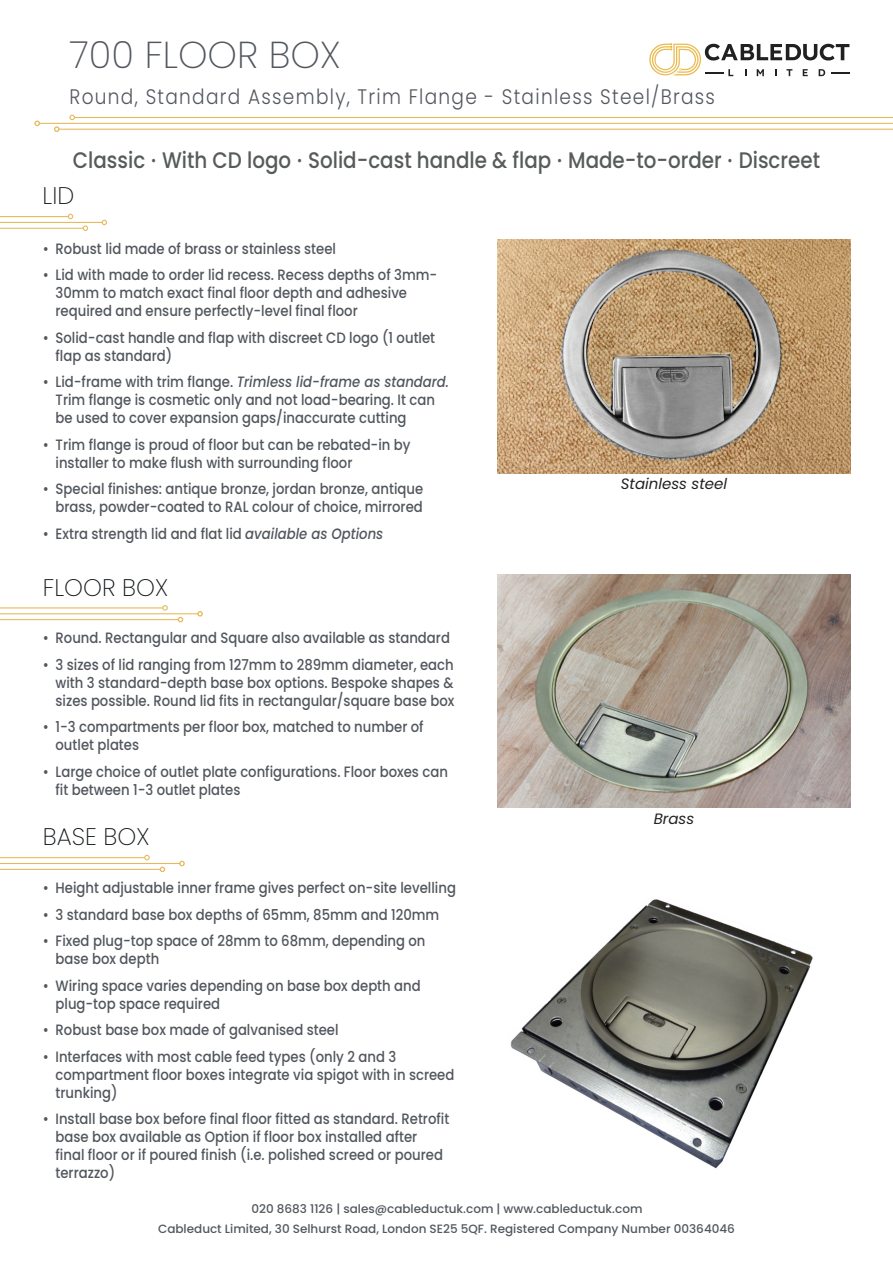
<style>
.page{position:relative;width:893px;height:1263px;background:#fff}
.page>*{position:absolute;margin:0;border:0;box-sizing:border-box;transform-origin:0 0}
.t1{font:200 37.5px "Poppins";color:#52575e}
.t2{font:200 24px "Poppins";color:#15191c}
.t3{font:500 22.5px "Poppins";color:#575b5c;scale:.88 1}
.t4{font:300 21px "Poppins";letter-spacing:.07em;color:#52575e;scale:.88 1}
.t5{font:500 15px/18px "Poppins";color:#52575e;scale:.88 1}
.t6{font:italic 15px "Poppins";color:#231f20}
.t7{font:500 12px "Poppins";color:#52575e}
.s1{font-family:"Apercu";font-weight:400}
.s2{font-style:italic}
</style>
<div class="page">
<hr style="left:75px;top:117px;width:818px;height:1px;background:#e5b959">
<hr style="left:39px;top:123px;width:854px;height:1px;background:#e5b959">
<hr style="left:59px;top:129px;width:834px;height:1px;background:#e5b959">
<svg style="left:69px;top:115px;width:6px;height:5px"></svg>
<svg style="left:34px;top:121px;width:6px;height:5px"></svg>
<svg style="left:54px;top:126px;width:6px;height:6px"></svg>
<hr style="left:0;top:607px;width:163px;height:1px;background:#e5b959">
<hr style="left:0;top:613px;width:198px;height:1px;background:#e5b959">
<hr style="left:0;top:619px;width:178px;height:1px;background:#e5b959">
<svg style="left:162px;top:605px;width:6px;height:6px"></svg>
<svg style="left:197px;top:611px;width:6px;height:5px"></svg>
<svg style="left:178px;top:617px;width:5px;height:5px"></svg>
<svg style="left:649px;top:43px;width:200px;height:33px"></svg>
<hr style="left:0;top:216px;width:68px;height:1px;background:#e5b959">
<hr style="left:0;top:222px;width:102px;height:1px;background:#e5b959">
<hr style="left:0;top:228px;width:83px;height:1px;background:#e5b959">
<svg style="left:68px;top:214px;width:5px;height:5px"></svg>
<svg style="left:102px;top:220px;width:5px;height:5px"></svg>
<svg style="left:83px;top:225px;width:5px;height:6px"></svg>
<img style="left:497px;top:240px;width:353px;height:233px">
<img style="left:497px;top:574px;width:353px;height:234px">
<hr style="left:0;top:857px;width:145px;height:1px;background:#e5b959">
<hr style="left:0;top:863px;width:180px;height:1px;background:#e5b959">
<hr style="left:0;top:869px;width:160px;height:1px;background:#e5b959">
<svg style="left:144px;top:855px;width:6px;height:5px"></svg>
<svg style="left:179px;top:861px;width:6px;height:5px"></svg>
<svg style="left:160px;top:866px;width:5px;height:6px"></svg>
<img style="left:510px;top:899px;width:303px;height:270px">
<p class="t1" style="left:70px;top:33px;width:273px">700 FLOOR BOX</p>
<p class="t4" style="left:70px;top:84px;width:735px">Round, Standard Assembly, Trim Flange - Stainless Steel/Brass</p>
<p class="t3" style="left:73px;top:147px;width:850px">Classic <span class="s1">•</span> With CD logo <span class="s1">•</span> Solid-cast handle &amp; flap <span class="s1">•</span> Made-to-order <span class="s1">•</span> Discreet</p>
<p class="t2" style="left:43px;top:181px;width:33px">LID</p>
<p class="t5" style="left:43px;top:240px;width:335px">• Robust lid made of brass or stainless steel</p>
<p class="t5" style="left:56px;top:266px;width:435px;text-indent:-13px">• Lid with made to order lid recess. Recess depths of 3mm-<br>30mm to match exact final floor depth and adhesive required and ensure perfectly-level final floor</p>
<p class="t5" style="left:56px;top:329px;width:433px;text-indent:-13px">• Solid-cast handle and flap with discreet CD logo (1 outlet flap as standard)</p>
<p class="t5" style="left:56px;top:373px;width:449px;text-indent:-13px">• Lid-frame with trim flange. <span class="s2">Trimless lid-frame as standard.<br></span>Trim flange is cosmetic only and not load-bearing. It can be used to cover expansion gaps/inaccurate cutting</p>
<p class="t5" style="left:56px;top:436px;width:405px;text-indent:-13px">• Trim flange is proud of floor but can be rebated-in by installer to make flush with surrounding floor</p>
<p class="t5" style="left:43px;top:480px;width:434px;text-align:right">• Special finishes: antique bronze, jordan bronze, antique brass, powder-coated to RAL colour of choice, mirrored</p>
<p class="t5" style="left:43px;top:525px;width:388px">• Extra strength lid and flat lid <span class="s2">available as Options</span></p>
<p class="t2" style="left:43px;top:573px;width:127px">FLOOR BOX</p>
<p class="t5" style="left:43px;top:629px;width:464px">• Round. Rectangular and Square also available as standard</p>
<p class="t5" style="left:56px;top:655px;width:455px;text-align:justify;text-indent:-13px">• 3 sizes of lid ranging from 127mm to 289mm diameter, each with 3 standard-depth base box options. Bespoke shapes &amp; sizes possible. Round lid fits in rectangular/square base box</p>
<p class="t5" style="left:56px;top:718px;width:420px;text-indent:-13px">• 1-3 compartments per floor box, matched to number of outlet plates</p>
<p class="t5" style="left:56px;top:762px;width:447px;text-indent:-13px">• Large choice of outlet plate configurations. Floor boxes can fit between 1-3 outlet plates</p>
<p class="t2" style="left:43px;top:822px;width:108px">BASE BOX</p>
<p class="t5" style="left:43px;top:879px;width:471px">• Height adjustable inner frame gives perfect on-site levelling</p>
<p class="t5" style="left:43px;top:905px;width:452px">• 3 standard base box depths of 65mm, 85mm and 120mm</p>
<p class="t5" style="left:56px;top:932px;width:422px;text-indent:-13px">• Fixed plug-top space of 28mm to 68mm, depending on base box depth</p>
<p class="t5" style="left:56px;top:976px;width:417px;text-indent:-13px">• Wiring space varies depending on base box depth and plug-top space required</p>
<p class="t5" style="left:43px;top:1021px;width:338px">• Robust base box made of galvanised steel</p>
<p class="t5" style="left:56px;top:1047px;width:455px;text-indent:-13px">• Interfaces with most cable feed types (only 2 and 3 compartment floor boxes integrate via spigot with in screed trunking)</p>
<p class="t5" style="left:56px;top:1110px;width:449px;text-indent:-13px">• Install base box before final floor fitted as standard. Retrofit base box available as Option if floor box installed after final floor or if poured finish (i.e. polished screed or poured terrazzo)</p>
<p class="t6" style="left:621px;top:475px;width:108px">Stainless steel</p>
<p class="t6" style="left:654px;top:810px;width:42px">Brass</p>
<p class="t7" style="left:251px;top:1202px;width:392px">020 8683 1126 | sales@cableductuk.com | www.cableductuk.com</p>
<p class="t7" style="left:158px;top:1222px;width:578px">Cableduct Limited, 30 Selhurst Road, London SE25 5QF. Registered Company Number 00364046</p>
</div>
